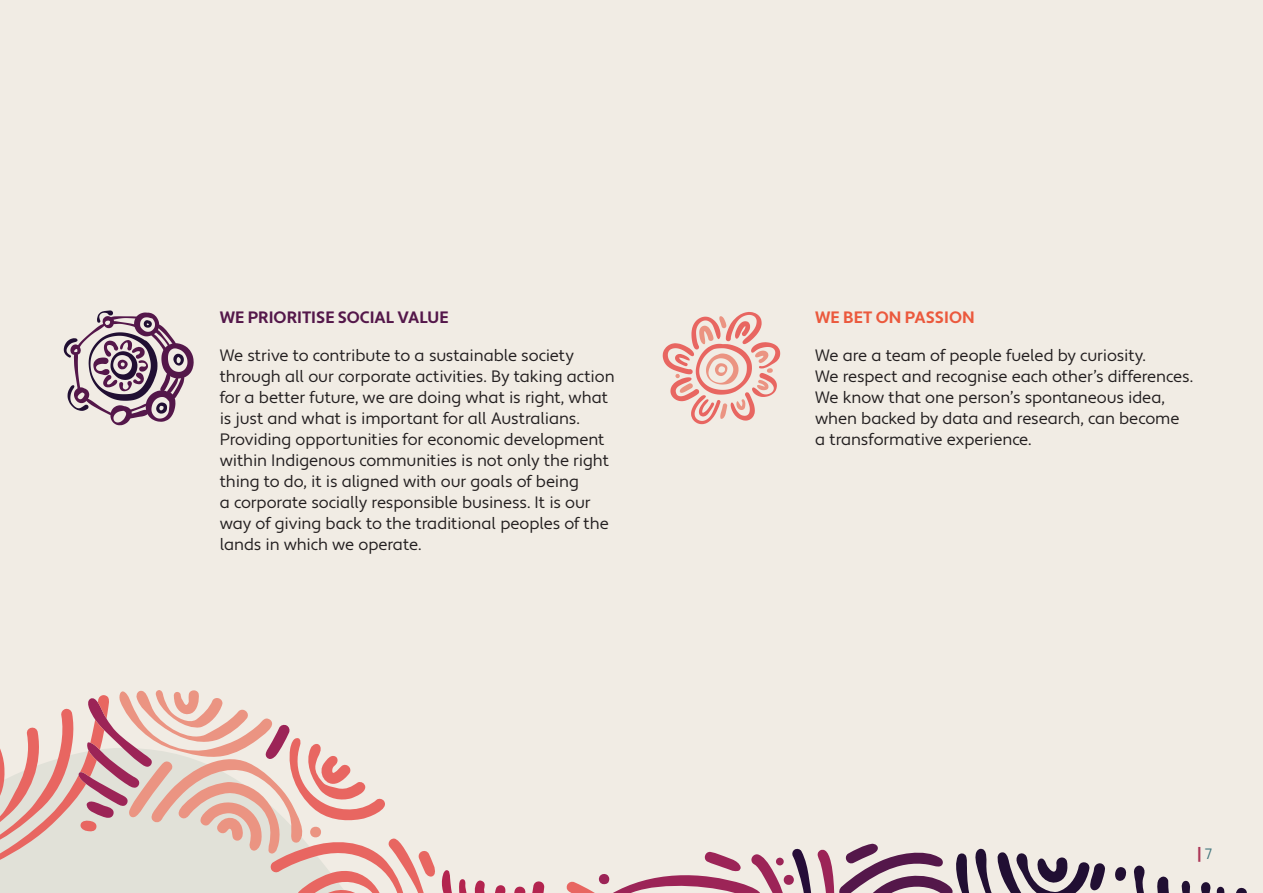
<style>
.page{position:relative;width:1263px;height:893px;background:#f1ece4}
.page>*{position:absolute;margin:0;border:0;box-sizing:border-box;transform-origin:0 0}
.t1{font:16.5px/21px "Apertura";letter-spacing:-.01em;color:#231f20}
.ALL_CAPS_BOLD_HEADIN{font:700 16.5px "Apertura";letter-spacing:.005em;color:#54174a}
.ALL_CAPS_BOLD_HEADIN-2{font:700 16.5px "Apertura";letter-spacing:.005em;color:#eb593d}
.t2{font:700 16.5px "Apertura";color:#ad3859}
.s1{font-weight:400;font-size:15px;color:#40757d}
</style>
<div class="page">
<svg style="left:1115px;top:865px;width:132px;height:28px"></svg>
<svg style="left:566px;top:843px;width:539px;height:50px"></svg>
<svg style="left:0;top:690px;width:544px;height:203px"></svg>
<svg style="left:663px;top:312px;width:117px;height:112px"></svg>
<svg style="left:64px;top:310px;width:130px;height:115px"></svg>
<p class="ALL_CAPS_BOLD_HEADIN" style="left:220px;top:307px;width:230px">WE PRIORITISE SOCIAL VALUE</p>
<p class="t1" style="left:220px;top:345px;width:396px">We strive to contribute to a sustainable society through all our corporate activities. By taking action for a better future, we are doing what is right, what is just and what is important for all Australians.<br>Providing opportunities for economic development within Indigenous communities is not only the right thing to do, it is aligned with our goals of being<br>a corporate socially responsible business. It is our way of giving back to the traditional peoples of the lands in which we operate.</p>
<p class="ALL_CAPS_BOLD_HEADIN-2" style="left:815px;top:307px;width:161px">WE BET ON PASSION</p>
<p class="t1" style="left:815px;top:345px;width:380px">We are a team of people fueled by curiosity.<br>We respect and recognise each other’s differences.<br>We know that one person’s spontaneous idea, when backed by data and research, can become a transformative experience.</p>
<p class="t2" style="left:1197px;top:843px;width:16px">|<span class="s1">7</span></p>
</div>
